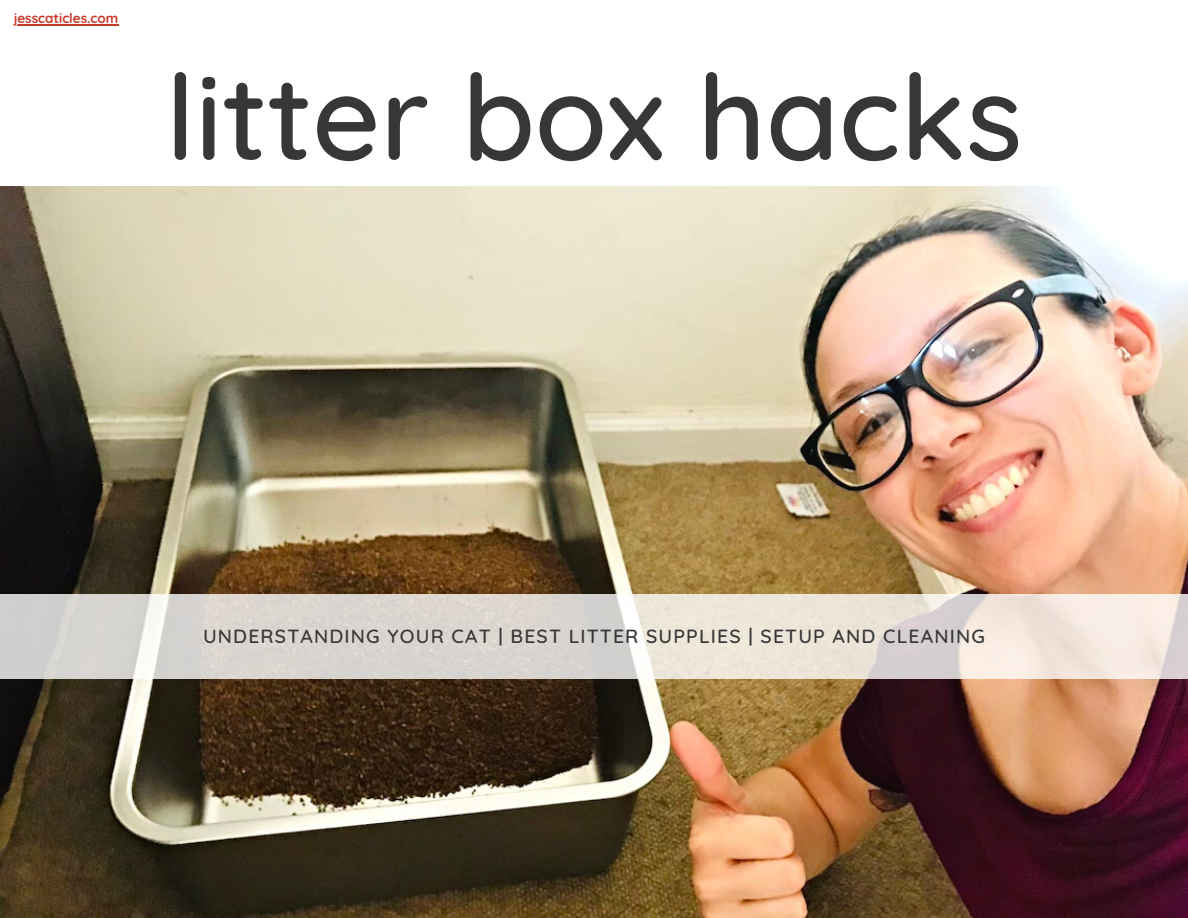
<style>
.page{position:relative;width:1188px;height:918px;background:#fff}
.page>*{position:absolute;margin:0;border:0;box-sizing:border-box;transform-origin:0 0}
.t1{font:500 118.65px "Quicksand";color:#373737}
.t2{font:500 19.35px "Quicksand";letter-spacing:.06em;color:#373737}
.t3{font:700 13.5px "Quicksand";color:#cb3729}
</style>
<div class="page">
<img style="left:0;top:186px;width:1188px;height:732px">
<svg style="left:0;top:594px;width:1188px;height:84px;background:#e2dcd5"></svg>
<hr style="left:14px;top:24px;width:104px;height:1px;background:#cb3729">
<p class="t3" style="left:14px;top:9px;width:106px">jesscaticles.com</p>
<h1 class="t1" style="left:165px;top:41px;width:859px">litter box hacks</h1>
<p class="t2" style="left:203px;top:624px;width:783px">UNDERSTANDING YOUR CAT | BEST LITTER SUPPLIES | SETUP AND CLEANING</p>
</div>
